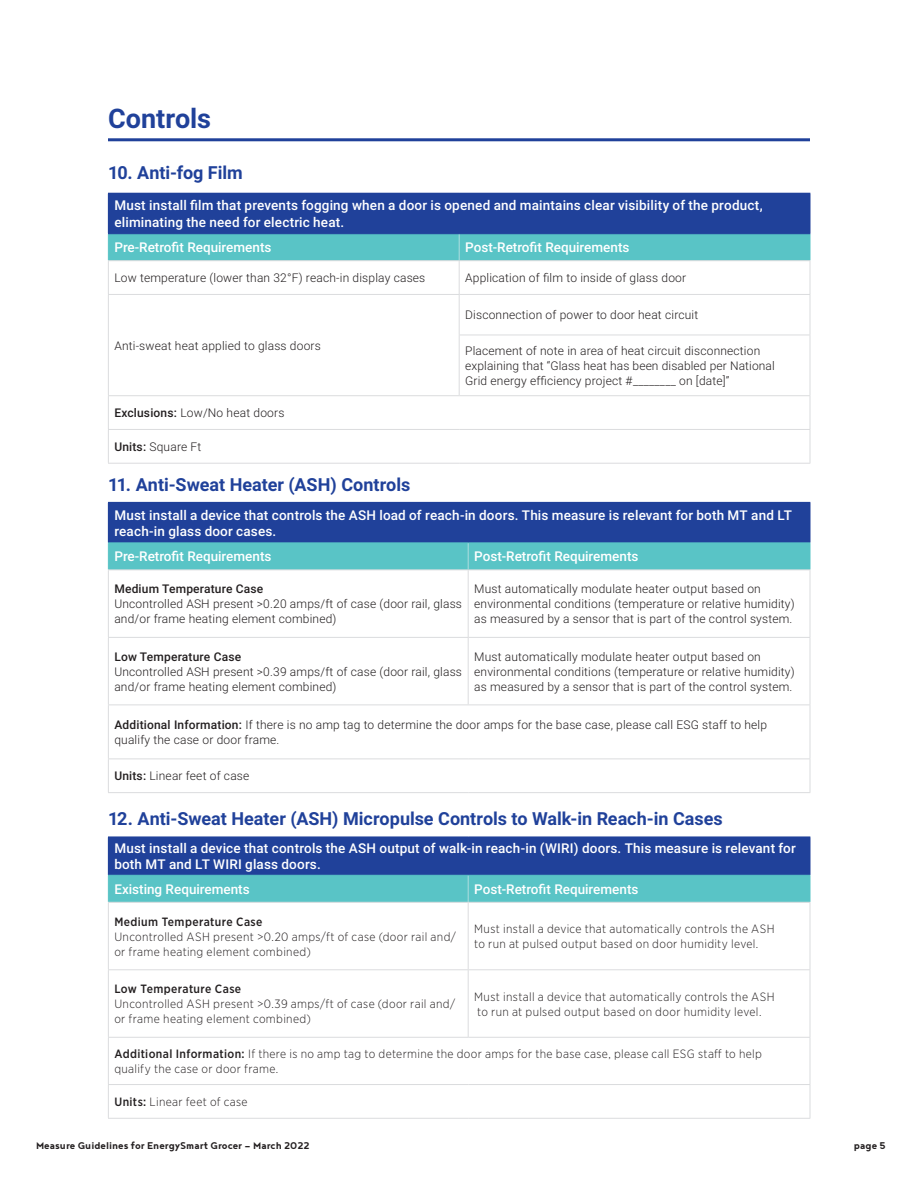
<style>
.page{position:relative;width:918px;height:1188px;background:#fff}
.page>*{position:absolute;margin:0;border:0;box-sizing:border-box;transform-origin:0 0}
.t1{font:700 27px "Roboto";color:#20419a}
.t2{font:700 18px "Roboto";color:#20419a}
.t3{font:500 13.5px/16.2px "Roboto";letter-spacing:.01em;color:#fff}
.t4{font:300 12px/15px "Roboto";letter-spacing:.015em;color:#231f20}
.t5{font:300 12px/15px "Gotham Narrow";letter-spacing:.03em;color:#231f20}
.t6{font:700 12px "Noyh";color:#231f20}
.t7{font:500 12px "Roboto";letter-spacing:.015em;color:#231f20}
.t8{font:500 12px "Gotham Narrow";letter-spacing:.035em;color:#231f20}
.s1{font-weight:500}
</style>
<div class="page">
<div style="left:108px;top:502px;width:702px;height:41px;background:#20419a"></div>
<hr style="left:810px;top:503px;width:1px;height:40px;background:#20419a">
<div style="left:108px;top:543px;width:703px;height:27px;background:#59c4c6"></div>
<hr style="left:108px;top:570px;width:360px;height:1px;background:#dbdcde">
<hr style="left:108px;top:570px;width:1px;height:67px;background:#dbdcde">
<hr style="left:468px;top:570px;width:342px;height:1px;background:#dbdcde">
<hr style="left:468px;top:570px;width:1px;height:67px;background:#dbdcde">
<hr style="left:810px;top:570px;width:1px;height:67px;background:#dbdcde">
<hr style="left:108px;top:637px;width:360px;height:1px;background:#dbdcde">
<hr style="left:108px;top:638px;width:1px;height:67px;background:#dbdcde">
<hr style="left:468px;top:637px;width:342px;height:1px;background:#dbdcde">
<hr style="left:468px;top:638px;width:1px;height:67px;background:#dbdcde">
<hr style="left:810px;top:638px;width:1px;height:67px;background:#dbdcde">
<hr style="left:108px;top:705px;width:360px;height:1px;background:#dbdcde">
<hr style="left:108px;top:705px;width:1px;height:54px;background:#dbdcde">
<hr style="left:468px;top:705px;width:342px;height:1px;background:#dbdcde">
<hr style="left:810px;top:705px;width:1px;height:54px;background:#dbdcde">
<hr style="left:108px;top:759px;width:360px;height:1px;background:#dbdcde">
<hr style="left:108px;top:759px;width:1px;height:33px;background:#dbdcde">
<hr style="left:468px;top:759px;width:342px;height:1px;background:#dbdcde">
<hr style="left:810px;top:759px;width:1px;height:33px;background:#dbdcde">
<hr style="left:108px;top:792px;width:360px;height:1px;background:#dbdcde">
<hr style="left:468px;top:792px;width:342px;height:1px;background:#dbdcde">
<div style="left:108px;top:837px;width:702px;height:38px;background:#20419a"></div>
<hr style="left:810px;top:837px;width:1px;height:38px;background:#20419a">
<hr style="left:108px;top:903px;width:1px;height:66px;background:#dbdcde">
<hr style="left:468px;top:903px;width:1px;height:66px;background:#dbdcde">
<hr style="left:810px;top:903px;width:1px;height:66px;background:#dbdcde">
<hr style="left:108px;top:969px;width:360px;height:1px;background:#dbdcde">
<hr style="left:108px;top:970px;width:1px;height:67px;background:#dbdcde">
<hr style="left:468px;top:969px;width:342px;height:1px;background:#dbdcde">
<hr style="left:468px;top:970px;width:1px;height:67px;background:#dbdcde">
<hr style="left:810px;top:970px;width:1px;height:67px;background:#dbdcde">
<hr style="left:108px;top:1037px;width:360px;height:1px;background:#dbdcde">
<hr style="left:108px;top:1038px;width:1px;height:46px;background:#dbdcde">
<hr style="left:468px;top:1037px;width:342px;height:1px;background:#dbdcde">
<hr style="left:810px;top:1038px;width:1px;height:46px;background:#dbdcde">
<hr style="left:108px;top:1084px;width:360px;height:1px;background:#dbdcde">
<hr style="left:108px;top:1085px;width:1px;height:33px;background:#dbdcde">
<hr style="left:468px;top:1084px;width:342px;height:1px;background:#dbdcde">
<hr style="left:810px;top:1085px;width:1px;height:33px;background:#dbdcde">
<hr style="left:108px;top:1118px;width:360px;height:1px;background:#dbdcde">
<hr style="left:468px;top:1118px;width:342px;height:1px;background:#dbdcde">
<div style="left:108px;top:875px;width:703px;height:27px;background:#59c4c6"></div>
<hr style="left:108px;top:902px;width:360px;height:1px;background:#dbdcde">
<hr style="left:468px;top:902px;width:342px;height:1px;background:#dbdcde">
<div style="left:108px;top:193px;width:702px;height:41px;background:#20419a"></div>
<div style="left:108px;top:234px;width:703px;height:27px;background:#59c4c6"></div>
<hr style="left:108px;top:260px;width:351px;height:1px;background:#dbdcde">
<hr style="left:108px;top:261px;width:1px;height:33px;background:#dbdcde">
<hr style="left:459px;top:260px;width:351px;height:1px;background:#dbdcde">
<hr style="left:459px;top:261px;width:1px;height:33px;background:#dbdcde">
<hr style="left:810px;top:261px;width:1px;height:33px;background:#dbdcde">
<hr style="left:108px;top:294px;width:351px;height:1px;background:#dbdcde">
<hr style="left:108px;top:295px;width:1px;height:40px;background:#dbdcde">
<hr style="left:459px;top:294px;width:351px;height:1px;background:#dbdcde">
<hr style="left:459px;top:295px;width:1px;height:40px;background:#dbdcde">
<hr style="left:810px;top:295px;width:1px;height:40px;background:#dbdcde">
<hr style="left:108px;top:335px;width:1px;height:60px;background:#dbdcde">
<hr style="left:459px;top:335px;width:351px;height:1px;background:#dbdcde">
<hr style="left:459px;top:335px;width:1px;height:60px;background:#dbdcde">
<hr style="left:810px;top:335px;width:1px;height:60px;background:#dbdcde">
<hr style="left:108px;top:395px;width:351px;height:1px;background:#dbdcde">
<hr style="left:108px;top:396px;width:1px;height:33px;background:#dbdcde">
<hr style="left:459px;top:395px;width:351px;height:1px;background:#dbdcde">
<hr style="left:810px;top:396px;width:1px;height:33px;background:#dbdcde">
<hr style="left:108px;top:429px;width:351px;height:1px;background:#dbdcde">
<hr style="left:108px;top:430px;width:1px;height:33px;background:#dbdcde">
<hr style="left:459px;top:429px;width:351px;height:1px;background:#dbdcde">
<hr style="left:810px;top:430px;width:1px;height:33px;background:#dbdcde">
<hr style="left:108px;top:463px;width:351px;height:1px;background:#dbdcde">
<hr style="left:459px;top:463px;width:351px;height:1px;background:#dbdcde">
<hr style="left:810px;top:194px;width:1px;height:39px;background:#20419a">
<hr style="left:108px;top:138px;width:702px;height:3px;background:#20419a">
<p class="t1" style="left:108px;top:100px;width:105px">Controls</p>
<p class="t2" style="left:108px;top:160px;width:136px">10. Anti-fog Film</p>
<p class="t3" style="left:114px;top:197px;width:650px">Must install film that prevents fogging when a door is opened and maintains clear visibility of the product, eliminating the need for electric heat.</p>
<p class="t3" style="left:114px;top:239px;width:159px">Pre-Retrofit Requirements</p>
<p class="t3" style="left:465px;top:239px;width:166px">Post-Retrofit Requirements</p>
<p class="t4" style="left:114px;top:270px;width:313px">Low temperature (lower than 32°F) reach-in display cases</p>
<p class="t4" style="left:465px;top:270px;width:223px">Application of film to inside of glass door</p>
<p class="t4" style="left:114px;top:337px;width:208px">Anti-sweat heat applied to glass doors</p>
<p class="t4" style="left:114px;top:405px;width:172px"><span class="s1">Exclusions:</span> Low/No heat doors</p>
<p class="t4" style="left:114px;top:439px;width:89px"><span class="s1">Units:</span> Square Ft</p>
<p class="t2" style="left:108px;top:472px;width:304px">11. Anti-Sweat Heater (ASH) Controls</p>
<p class="t4" style="left:465px;top:307px;width:235px">Disconnection of power to door heat circuit</p>
<p class="t4" style="left:465px;top:343px;width:311px">Placement of note in area of heat circuit disconnection explaining that “Glass heat has been disabled per National<br>Grid energy efficiency project #________ on [date]”</p>
<p class="t3" style="left:114px;top:506px;width:679px">Must install a device that controls the ASH load of reach-in doors. This measure is relevant for both MT and LT reach-in glass door cases.</p>
<p class="t3" style="left:114px;top:548px;width:159px">Pre-Retrofit Requirements</p>
<p class="t3" style="left:474px;top:548px;width:166px">Post-Retrofit Requirements</p>
<p class="t7" style="left:114px;top:580px;width:151px">Medium Temperature Case</p>
<p class="t4" style="left:114px;top:596px;width:349px">Uncontrolled ASH present &gt;0.20 amps/ft of case (door rail, glass and/or frame heating element combined)</p>
<p class="t4" style="left:474px;top:581px;width:322px">Must automatically modulate heater output based on environmental conditions (temperature or relative humidity) as measured by a sensor that is part of the control system.</p>
<p class="t4" style="left:474px;top:648px;width:322px">Must automatically modulate heater output based on environmental conditions (temperature or relative humidity) as measured by a sensor that is part of the control system.</p>
<p class="t4" style="left:114px;top:717px;width:654px"><span class="s1">Additional Information:</span> If there is no amp tag to determine the door amps for the base case, please call ESG staff to help qualify the case or door frame.</p>
<p class="t4" style="left:114px;top:768px;width:137px"><span class="s1">Units:</span> Linear feet of case</p>
<p class="t7" style="left:114px;top:648px;width:128px">Low Temperature Case</p>
<p class="t4" style="left:114px;top:663px;width:349px">Uncontrolled ASH present &gt;0.39 amps/ft of case (door rail, glass and/or frame heating element combined)</p>
<p class="t2" style="left:108px;top:806px;width:616px">12. Anti-Sweat Heater (ASH) Micropulse Controls to Walk-in Reach-in Cases</p>
<p class="t3" style="left:114px;top:840px;width:683px">Must install a device that controls the ASH output of walk-in reach-in (WIRI) doors. This measure is relevant for both MT and LT WIRI glass doors.</p>
<p class="t3" style="left:114px;top:880px;width:137px">Existing Requirements</p>
<p class="t3" style="left:474px;top:880px;width:166px">Post-Retrofit Requirements</p>
<p class="t8" style="left:114px;top:914px;width:150px">Medium Temperature Case</p>
<p class="t5" style="left:114px;top:929px;width:343px">Uncontrolled ASH present &gt;0.20 amps/ft of case (door rail and/ or frame heating element combined)</p>
<p class="t5" style="left:474px;top:921px;width:302px">Must install a device that automatically controls the ASH to run at pulsed output based on door humidity level.</p>
<p class="t8" style="left:114px;top:982px;width:128px">Low Temperature Case</p>
<p class="t5" style="left:114px;top:996px;width:342px">Uncontrolled ASH present &gt;0.39 amps/ft of case (door rail and/ or frame heating element combined)</p>
<p class="t5" style="left:474px;top:989px;width:302px">Must install a device that automatically controls the ASH to run at pulsed output based on door humidity level.</p>
<p class="t5" style="left:114px;top:1046px;width:649px"><span class="s1">Additional Information:</span> If there is no amp tag to determine the door amps for the base case, please call ESG staff to help qualify the case or door frame.</p>
<p class="t5" style="left:114px;top:1094px;width:135px"><span class="s1">Units:</span> Linear feet of case</p>
<p class="t6" style="left:36px;top:1138px;width:275px">Measure Guidelines for EnergySmart Grocer — March 2022</p>
<p class="t6" style="left:854px;top:1138px;width:33px">page 5</p>
</div>
